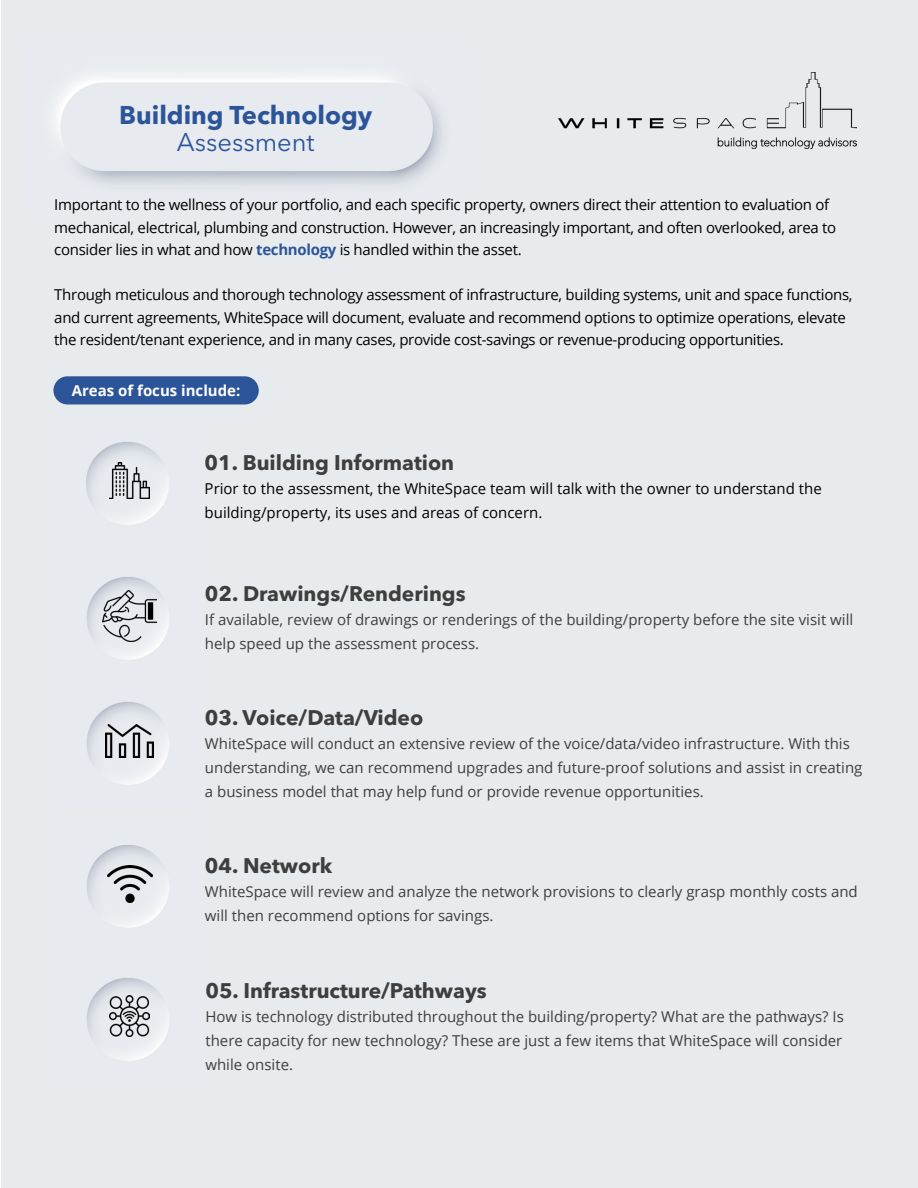
<style>
.page{position:relative;width:918px;height:1188px;background:#fff}
.page>*{position:absolute;margin:0;border:0;box-sizing:border-box;transform-origin:0 0}
.t1{font:700 25.5px "Avenir Next LT Pro";color:#2c5499}
.t2{font:25.5px "Avenir Next LT Pro";color:#2c5499}
.t3{font:700 21px "Avenir Next LT Pro";color:#3e3e3e}
.t4{font:15px/24px "Open Sans";color:#3e3e3e}
.t5{font:15px/22.5px "Open Sans";letter-spacing:-.02em;color:#000}
.t6{font:15px/24px "Open Sans";color:#000}
.t7{font:700 15px "Open Sans";color:#fff}
.s1{font-weight:700;color:#2c5499}
</style>
<div class="page">
<div style="left:1px;top:0;width:917px;height:1188px;background:#e7ebed"></div>
<img style="left:54px;top:75px;width:388px;height:109px">
<img style="left:559px;top:72px;width:298px;height:77px">
<img style="left:86px;top:442px;width:83px;height:218px">
<img style="left:110px;top:463px;width:39px;height:35px">
<img style="left:87px;top:978px;width:82px;height:83px">
<img style="left:109px;top:996px;width:41px;height:41px">
<img style="left:87px;top:845px;width:82px;height:83px">
<img style="left:107px;top:866px;width:45px;height:36px">
<img style="left:87px;top:702px;width:82px;height:83px">
<img style="left:106px;top:725px;width:47px;height:32px">
<img style="left:103px;top:591px;width:54px;height:50px">
<div style="left:53px;top:376px;width:206px;height:28px;background:#2c5499;border-radius:14px"></div>
<h1 class="t1" style="left:119px;top:99px;width:255px">Building Technology</h1>
<h1 class="t2" style="left:177px;top:126px;width:139px">Assessment</h1>
<p class="t5" style="left:54px;top:193px;width:783px">Important to the wellness of your portfolio, and each specific property, owners direct their attention to evaluation of mechanical, electrical, plumbing and construction. However, an increasingly important, and often overlooked, area to consider lies in what and how <span class="s1">technology</span> is handled within the asset.</p>
<p class="t5" style="left:54px;top:283px;width:800px">Through meticulous and thorough technology assessment of infrastructure, building systems, unit and space functions, and current agreements, WhiteSpace will document, evaluate and recommend options to optimize operations, elevate the resident/tenant experience, and in many cases, provide cost-savings or revenue-producing opportunities.</p>
<p class="t7" style="left:72px;top:380px;width:170px">Areas of focus include:</p>
<h2 class="t3" style="left:205px;top:450px;width:251px">01. Building Information</h2>
<p class="t6" style="left:205px;top:476px;width:619px">Prior to the assessment, the WhiteSpace team will talk with the owner to understand the building/property, its uses and areas of concern.</p>
<h2 class="t3" style="left:205px;top:581px;width:262px">02. Drawings/Renderings</h2>
<p class="t4" style="left:205px;top:608px;width:650px">If available, review of drawings or renderings of the building/property before the site visit will help speed up the assessment process.</p>
<h2 class="t3" style="left:205px;top:704px;width:220px">03. Voice/Data/Video</h2>
<p class="t4" style="left:205px;top:731px;width:659px">WhiteSpace will conduct an extensive review of the voice/data/video infrastructure. With this understanding, we can recommend upgrades and future-proof solutions and assist in creating a business model that may help fund or provide revenue opportunities.</p>
<h2 class="t3" style="left:205px;top:852px;width:129px">04. Network</h2>
<p class="t4" style="left:205px;top:879px;width:654px">WhiteSpace will review and analyze the network provisions to clearly grasp monthly costs and will then recommend options for savings.</p>
<h2 class="t3" style="left:205px;top:977px;width:283px">05. Infrastructure/Pathways</h2>
<p class="t4" style="left:205px;top:1004px;width:640px;text-align:justify">How is technology distributed throughout the building/property? What are the pathways? Is there capacity for new technology? These are just a few items that WhiteSpace will consider while onsite.</p>
</div>
